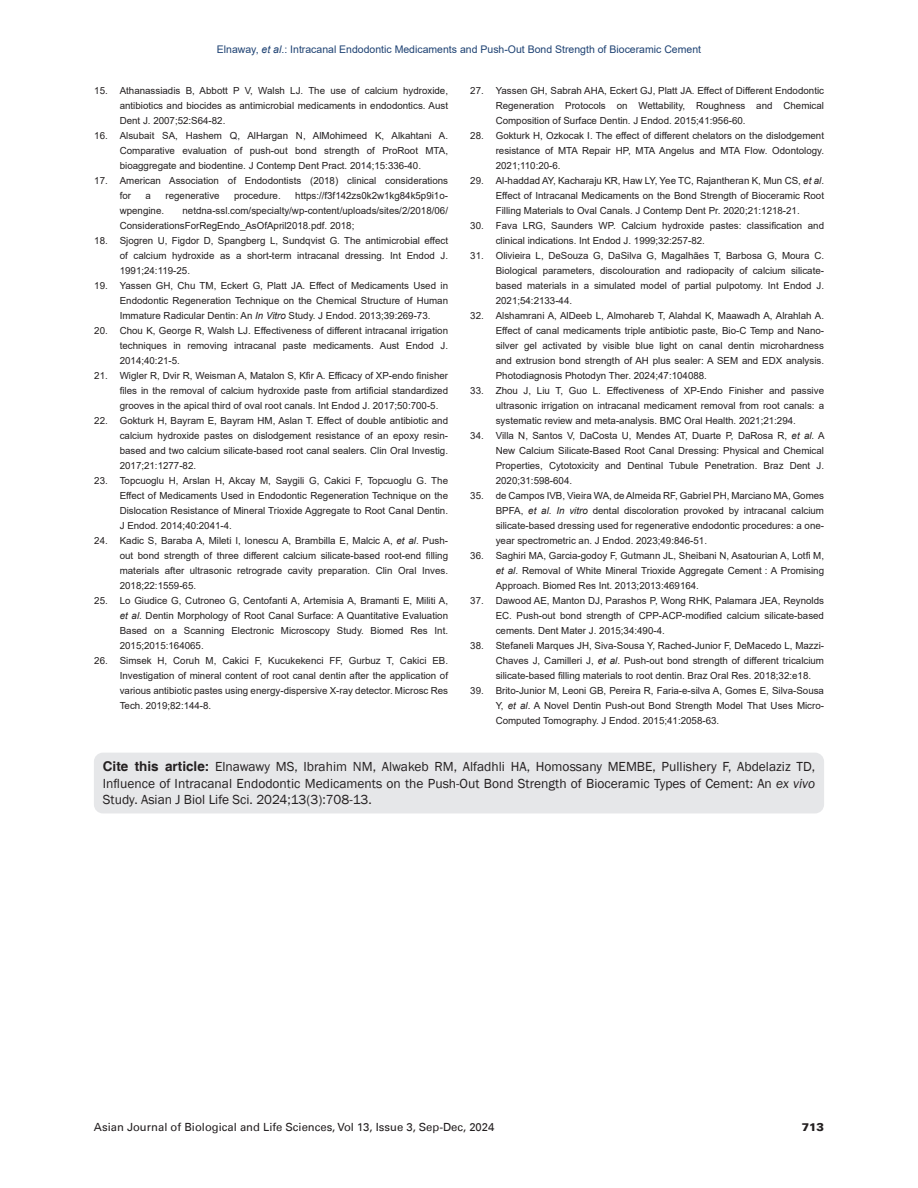
<style>
.page{position:relative;width:918px;height:1188px;background:#fff}
.page>*{position:absolute;margin:0;border:0;box-sizing:border-box;transform-origin:0 0}
.Abstract_text{font:13.5px/16.5px "Franklin Gothic";color:#231f20;text-align:justify}
.t1{font:11.25px "Univers LT";color:#231f20}
.t2{font:900 11.25px "Univers LT";color:#231f20}
.t3{font:10.5px "Arial";color:#1e4273}
.t4{font:9.75px/15px "Arial";color:#231f20;text-align:justify}
.s1{font-style:italic}
.s2{font-family:"Helvetica";font-weight:700}
</style>
<div class="page">
<div style="left:94px;top:753px;width:730px;height:60px;background:#e6e7e9;border-radius:9px"></div>
<p class="t3" style="left:217px;top:42px;width:486px">Elnaway, <span class="s1">et al</span>.: Intracanal Endodontic Medicaments and Push-Out Bond Strength of Bioceramic Cement</p>
<p class="t4" style="left:496px;top:83px;width:330px;text-indent:-26px">27. Yassen GH, Sabrah AHA, Eckert GJ, Platt JA. Effect of Different Endodontic Regeneration Protocols on Wettability, Roughness and Chemical Composition of Surface Dentin. J Endod. 2015;41:956-60.</p>
<p class="t4" style="left:496px;top:128px;width:330px;text-indent:-26px">28. Gokturk H, Ozkocak I. The effect of different chelators on the dislodgement resistance of MTA Repair HP, MTA Angelus and MTA Flow. Odontology.<br>2021;110:20-6.</p>
<p class="t4" style="left:496px;top:173px;width:330px;text-indent:-26px">29. Al-haddad AY, Kacharaju KR, Haw LY, Yee TC, Rajantheran K, Mun CS, <span class="s1">et al</span>.<br>Effect of Intracanal Medicaments on the Bond Strength of Bioceramic Root Filling Materials to Oval Canals. J Contemp Dent Pr. 2020;21:1218-21.</p>
<p class="t4" style="left:496px;top:218px;width:330px;text-indent:-26px">30. Fava LRG, Saunders WP. Calcium hydroxide pastes: classification and clinical indications. Int Endod J. 1999;32:257-82.</p>
<p class="t4" style="left:496px;top:248px;width:330px;text-indent:-26px">31. Olivieira L, DeSouza G, DaSilva G, Magalhães T, Barbosa G, Moura C.<br>Biological parameters, discolouration and radiopacity of calcium silicate&shy;based materials in a simulated model of partial pulpotomy. Int Endod J.<br>2021;54:2133-44.</p>
<p class="t4" style="left:496px;top:308px;width:330px;text-indent:-26px">32. Alshamrani A, AlDeeb L, Almohareb T, Alahdal K, Maawadh A, Alrahlah A.<br>Effect of canal medicaments triple antibiotic paste, Bio-C Temp and Nano&shy;silver gel activated by visible blue light on canal dentin microhardness and extrusion bond strength of AH plus sealer: A SEM and EDX analysis.<br>Photodiagnosis Photodyn Ther. 2024;47:104088.</p>
<p class="t4" style="left:496px;top:383px;width:330px;text-indent:-26px">33. Zhou J, Liu T, Guo L. Effectiveness of XP‑Endo Finisher and passive ultrasonic irrigation on intracanal medicament removal from root canals: a systematic review and meta‑analysis. BMC Oral Health. 2021;21:294.</p>
<p class="t4" style="left:496px;top:428px;width:330px;text-indent:-26px">34. Villa N, Santos V, DaCosta U, Mendes AT, Duarte P, DaRosa R, <span class="s1">et al</span>. A New Calcium Silicate-Based Root Canal Dressing: Physical and Chemical Properties, Cytotoxicity and Dentinal Tubule Penetration. Braz Dent J.<br>2020;31:598-604.</p>
<p class="t4" style="left:496px;top:488px;width:330px;text-indent:-26px">35. de Campos IVB, Vieira WA, de Almeida RF, Gabriel PH, Marciano MA, Gomes BPFA, <span class="s1">et al</span>. <span class="s1">In vitro</span> dental discoloration provoked by intracanal calcium silicate-based dressing used for regenerative endodontic procedures: a one&shy;year spectrometric an. J Endod. 2023;49:846-51.</p>
<p class="t4" style="left:496px;top:548px;width:330px;text-indent:-26px">36. Saghiri MA, Garcia-godoy F, Gutmann JL, Sheibani N, Asatourian A, Lotfi M, <span class="s1">et al</span>. Removal of White Mineral Trioxide Aggregate Cement : A Promising Approach. Biomed Res Int. 2013;2013:469164.</p>
<p class="t4" style="left:496px;top:593px;width:330px;text-indent:-26px">37. Dawood AE, Manton DJ, Parashos P, Wong RHK, Palamara JEA, Reynolds EC. Push-out bond strength of CPP-ACP-modified calcium silicate-based cements. Dent Mater J. 2015;34:490-4.</p>
<p class="t4" style="left:496px;top:638px;width:330px;text-indent:-26px">38. Stefaneli Marques JH, Siva-Sousa Y, Rached-Junior F, DeMacedo L, Mazzi-Chaves J, Camilleri J, <span class="s1">et al</span>. Push-out bond strength of different tricalcium silicate-based filling materials to root dentin. Braz Oral Res. 2018;32:e18.</p>
<p class="t4" style="left:496px;top:683px;width:330px;text-indent:-26px">39. Brito-Junior M, Leoni GB, Pereira R, Faria-e-silva A, Gomes E, Silva-Sousa Y, <span class="s1">et al</span>. A Novel Dentin Push-out Bond Strength Model That Uses Micro-Computed Tomography. J Endod. 2015;41:2058-63.</p>
<p class="Abstract_text" style="left:103px;top:759px;width:714px"><span class="s2">Cite this article:</span> Elnawawy MS, Ibrahim NM, Alwakeb RM, Alfadhli HA, Homossany MEMBE, Pullishery F, Abdelaziz TD, Influence of Intracanal Endodontic Medicaments on the Push-Out Bond Strength of Bioceramic Types of Cement: An <span class="s1">ex vivo </span>Study. Asian J Biol Life Sci. 2024;13(3):708-13.</p>
<p class="t4" style="left:120px;top:83px;width:330px;text-indent:-26px">15. Athanassiadis B, Abbott P V, Walsh LJ. The use of calcium hydroxide, antibiotics and biocides as antimicrobial medicaments in endodontics. Aust Dent J. 2007;52:S64-82.</p>
<p class="t4" style="left:120px;top:128px;width:330px;text-indent:-26px">16. Alsubait SA, Hashem Q, AlHargan N, AlMohimeed K, Alkahtani A.<br>Comparative evaluation of push-out bond strength of ProRoot MTA, bioaggregate and biodentine. J Contemp Dent Pract. 2014;15:336-40.</p>
<p class="t4" style="left:120px;top:173px;width:330px;text-indent:-26px">17. American Association of Endodontists (2018) clinical considerations for</p>
<p class="t4" style="left:146px;top:188px;width:7px">a</p>
<p class="t4" style="left:165px;top:188px;width:56px">regenerative</p>
<p class="t4" style="left:234px;top:188px;width:48px">procedure.</p>
<p class="t4" style="left:295px;top:188px;width:154px">https://f3f142zs0k2w1kg84k5p9i1o-</p>
<p class="t4" style="left:120px;top:203px;width:46px">wpengine.</p>
<p class="t4" style="left:120px;top:203px;width:330px;text-indent:63px">netdna-ssl.com/specialty/wp-content/uploads/sites/2/2018/06/<br>ConsiderationsForRegEndo_AsOfApril2018.pdf. 2018;</p>
<p class="t4" style="left:120px;top:233px;width:330px;text-indent:-26px">18. Sjogren U, Figdor D, Spangberg L, Sundqvist G. The antimicrobial effect of calcium hydroxide as a short-term intracanal dressing. Int Endod J.<br>1991;24:119-25.</p>
<p class="t4" style="left:120px;top:278px;width:330px;text-indent:-26px">19. Yassen GH, Chu TM, Eckert G, Platt JA. Effect of Medicaments Used in Endodontic Regeneration Technique on the Chemical Structure of Human Immature Radicular Dentin: An <span class="s1">In Vitro</span> Study. J Endod. 2013;39:269-73.</p>
<p class="t4" style="left:120px;top:323px;width:330px;text-indent:-26px">20. Chou K, George R, Walsh LJ. Effectiveness of different intracanal irrigation techniques in removing intracanal paste medicaments. Aust Endod J.<br>2014;40:21-5.</p>
<p class="t4" style="left:120px;top:368px;width:330px;text-indent:-26px">21. Wigler R, Dvir R, Weisman A, Matalon S, Kfir A. Efficacy of XP-endo finisher files in the removal of calcium hydroxide paste from artificial standardized grooves in the apical third of oval root canals. Int Endod J. 2017;50:700-5.</p>
<p class="t4" style="left:120px;top:413px;width:330px;text-indent:-26px">22. Gokturk H, Bayram E, Bayram HM, Aslan T. Effect of double antibiotic and calcium hydroxide pastes on dislodgement resistance of an epoxy resin&shy;based and two calcium silicate-based root canal sealers. Clin Oral Investig.<br>2017;21:1277-82.</p>
<p class="t4" style="left:120px;top:473px;width:330px;text-indent:-26px">23. Topcuoglu H, Arslan H, Akcay M, Saygili G, Cakici F, Topcuoglu G. The Effect of Medicaments Used in Endodontic Regeneration Technique on the Dislocation Resistance of Mineral Trioxide Aggregate to Root Canal Dentin.<br>J Endod. 2014;40:2041-4.</p>
<p class="t4" style="left:120px;top:533px;width:330px;text-indent:-26px">24. Kadic S, Baraba A, Mileti I, Ionescu A, Brambilla E, Malcic A, <span class="s1">et al</span>. Push&shy;out bond strength of three different calcium silicate-based root-end filling materials after ultrasonic retrograde cavity preparation. Clin Oral Inves.<br>2018;22:1559-65.</p>
<p class="t4" style="left:120px;top:593px;width:330px;text-indent:-26px">25. Lo Giudice G, Cutroneo G, Centofanti A, Artemisia A, Bramanti E, Militi A, <span class="s1">et al</span>. Dentin Morphology of Root Canal Surface: A Quantitative Evaluation Based on a Scanning Electronic Microscopy Study. Biomed Res Int.<br>2015;2015:164065.</p>
<p class="t4" style="left:120px;top:653px;width:330px;text-indent:-26px">26. Simsek H, Coruh M, Cakici F, Kucukekenci FF, Gurbuz T, Cakici EB.<br>Investigation of mineral content of root canal dentin after the application of various antibiotic pastes using energy-dispersive X-ray detector. Microsc Res Tech. 2019;82:144-8.</p>
<p class="t1" style="left:94px;top:1120px;width:402px">Asian Journal of Biological and Life Sciences, Vol 13, Issue 3, Sep-Dec, 2024</p>
<p class="t2" style="left:802px;top:1120px;width:24px">713</p>
</div>
